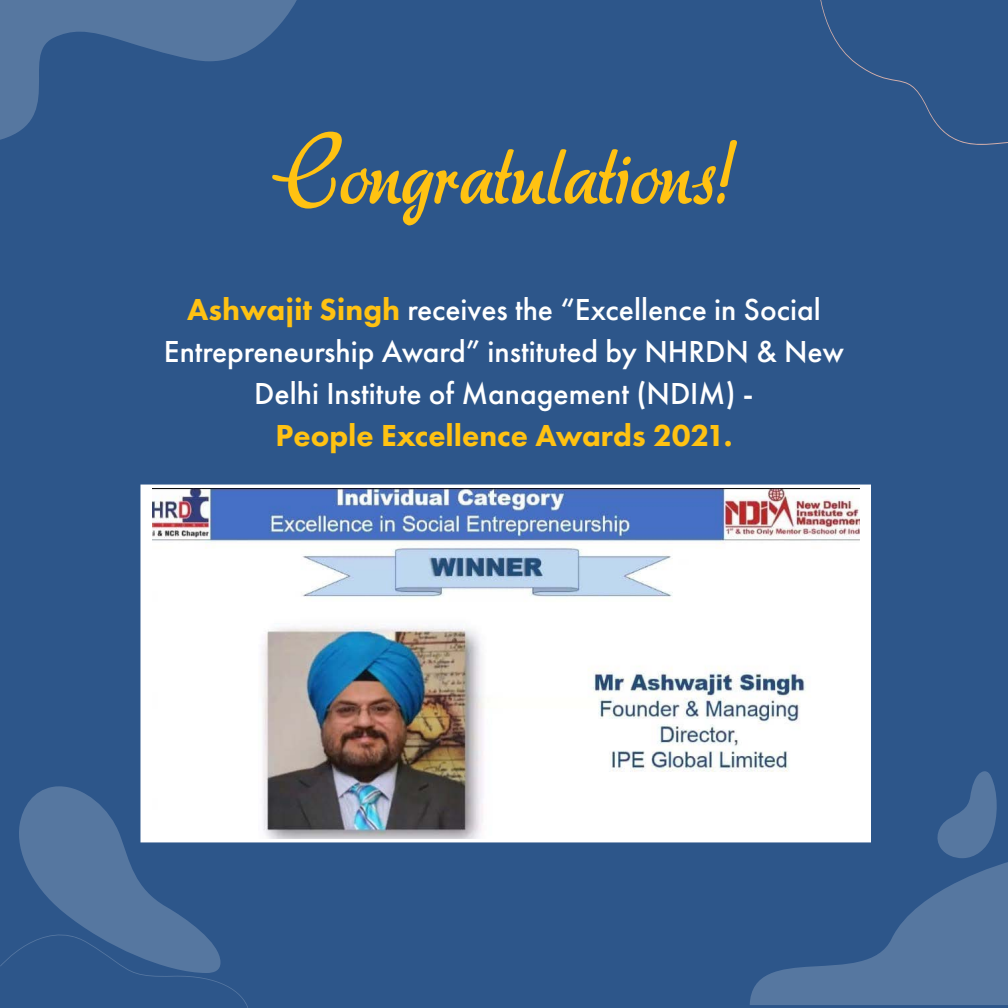
<style>
.page{position:relative;width:1008px;height:1008px;background:#2d568a}
.page>*{position:absolute;margin:0;border:0;box-sizing:border-box;transform-origin:0 0}
.t1{font:84px "aka Dora";color:#ffc212}
.t2{font:500 31.5px/42px "Futura PT";color:#fff;text-align:center}
.t3{font:800 31.5px "Futura PT";color:#ffc212}
.s1{font-weight:800;color:#ffc212}
</style>
<div class="page">
<svg style="left:0;top:786px;width:248px;height:222px"></svg>
<svg style="left:0;top:0;width:297px;height:140px"></svg>
<svg style="left:820px;top:0;width:188px;height:145px"></svg>
<svg style="left:750px;top:771px;width:257px;height:234px"></svg>
<img style="left:152px;top:490px;width:707px;height:347px">
<div style="left:140px;top:485px;width:731px;height:357px;border:4px solid #fff"></div>
<hr style="left:1007px;top:753px;width:1px;height:255px;background:#f1f1f2">
<h1 class="t1" style="left:271px;top:128px;width:468px">Congratulations!</h1>
<p class="t2" style="left:164px;top:288px;width:682px"><span class="s1">Ashwajit Singh</span> receives the “Excellence in Social<br>Entrepreneurship Award” instituted by NHRDN &amp; New<br>Delhi Institute of Management (NDIM) -</p>
<p class="t3" style="left:275px;top:415px;width:459px">People Excellence Awards 2021.</p>
</div>
